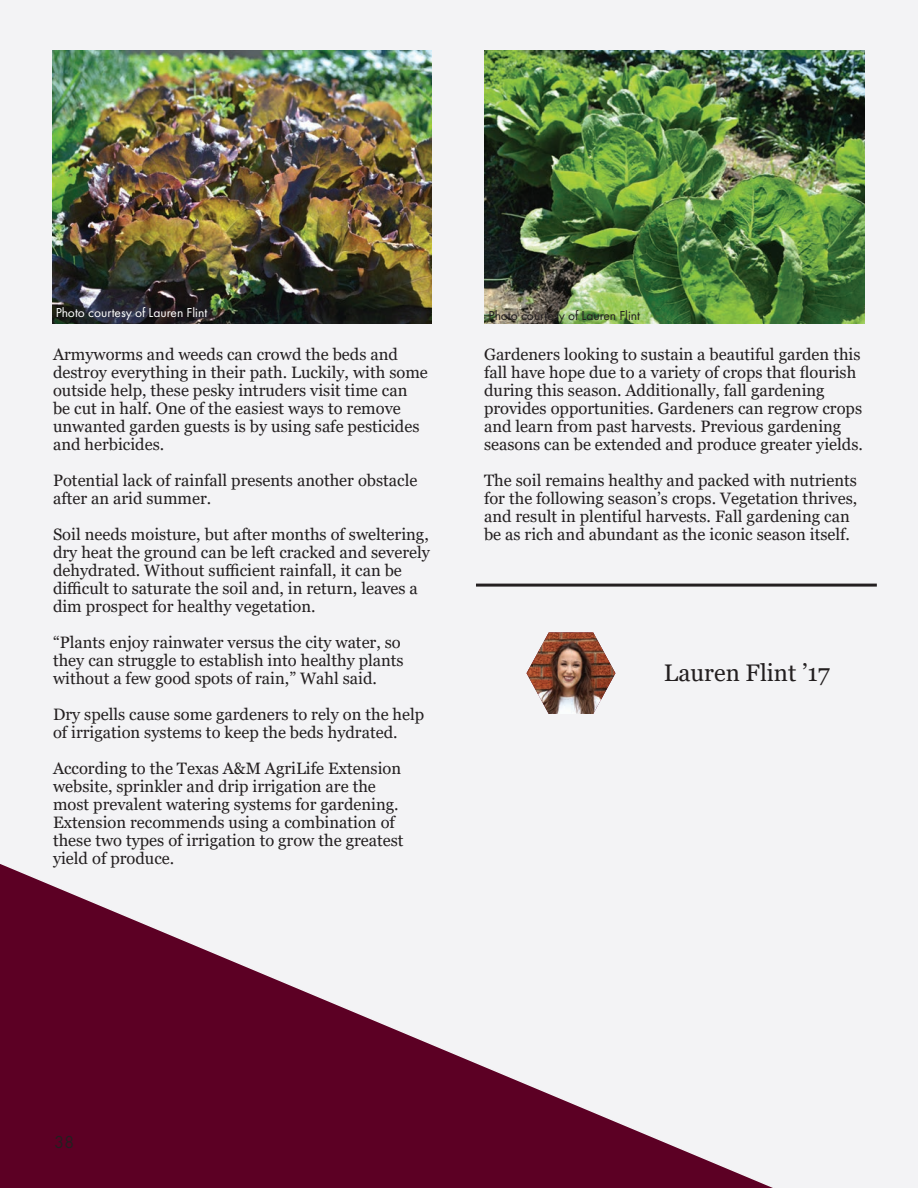
<style>
.page{position:relative;width:918px;height:1188px;background:#f3f3f5}
.page>*{position:absolute;margin:0;border:0;box-sizing:border-box;transform-origin:0 0}
.t1{font:24px "Georgia";color:#231f20}
.t2{font:18px "Futura PT";color:#231f20}
.t3{font:16.5px/18px "Georgia";color:#231f20}
.t4{font:13.5px "Futura PT";color:#fff}
.t5{font:13.5px "Futura PT";color:#231f20}
</style>
<div class="page">
<svg style="left:0;top:864px;width:773px;height:324px"></svg>
<img style="left:52px;top:50px;width:380px;height:274px">
<img style="left:484px;top:50px;width:381px;height:274px">
<hr style="left:476px;top:584px;width:401px;height:3px;background:#231f20">
<img style="left:527px;top:632px;width:88px;height:82px">
<p class="t4" style="left:56px;top:305px;width:153px">Photo courtesy of Lauren Flint</p>
<p class="t5" style="left:489px;top:307px;width:153px">Photo courtesy of Lauren Flint</p>
<p class="t3" style="left:53px;top:345px;width:376px">Armyworms and weeds can crowd the beds and destroy everything in their path. Luckily, with some outside help, these pesky intruders visit time can be cut in half. One of the easiest ways to remove unwanted garden guests is by using safe pesticides and herbicides.</p>
<p class="t3" style="left:53px;top:471px;width:366px">Potential lack of rainfall presents another obstacle after an arid summer.</p>
<p class="t3" style="left:53px;top:525px;width:378px">Soil needs moisture, but after months of sweltering, dry heat the ground can be left cracked and severely dehydrated. Without sufficient rainfall, it can be difficult to saturate the soil and, in return, leaves a dim prospect for healthy vegetation.</p>
<p class="t3" style="left:53px;top:633px;width:352px">“Plants enjoy rainwater versus the city water, so they can struggle to establish into healthy plants without a few good spots of rain,” Wahl said.</p>
<p class="t3" style="left:53px;top:705px;width:373px">Dry spells cause some gardeners to rely on the help of irrigation systems to keep the beds hydrated.</p>
<p class="t3" style="left:53px;top:759px;width:352px">According to the Texas A&amp;M AgriLife Extension website, sprinkler and drip irrigation are the most prevalent watering systems for gardening.<br>Extension recommends using a combination of these two types of irrigation to grow the greatest yield of produce.</p>
<p class="t3" style="left:484px;top:345px;width:380px">Gardeners looking to sustain a beautiful garden this fall have hope due to a variety of crops that flourish during this season. Additionally, fall gardening provides opportunities. Gardeners can regrow crops and learn from past harvests. Previous gardening seasons can be extended and produce greater yields.</p>
<p class="t3" style="left:484px;top:471px;width:375px">The soil remains healthy and packed with nutrients for the following season’s crops. Vegetation thrives, and result in plentiful harvests. Fall gardening can be as rich and abundant as the iconic season itself.</p>
<p class="t1" style="left:664px;top:658px;width:168px">Lauren Flint ’17</p>
<p class="t2" style="left:54px;top:1131px;width:22px">38</p>
</div>
